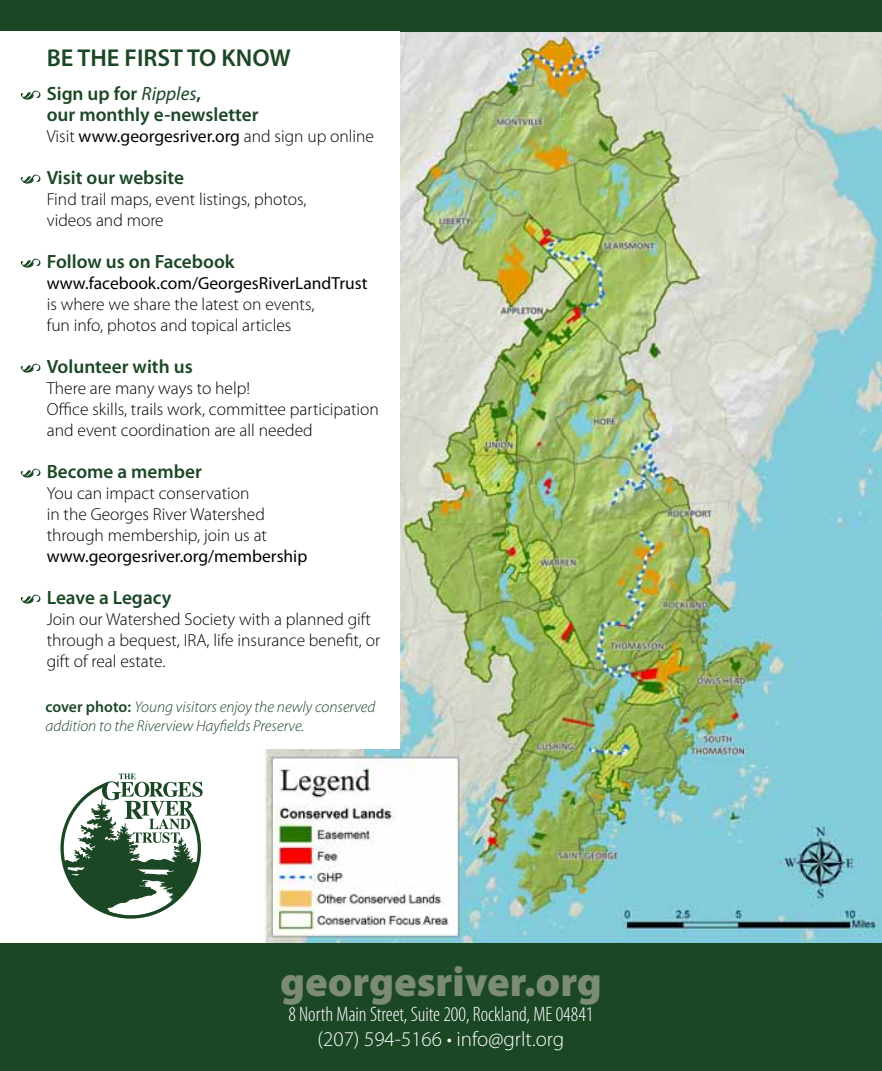
<style>
.page{position:relative;width:882px;height:1071px;background:#fff}
.page>*{position:absolute;margin:0;border:0;box-sizing:border-box;transform-origin:0 0}
.t1{font:900 42px "Myriad Pro";color:#7b8b75}
.t2{font:600 24.5px "Myriad Pro";color:#1b4725}
.t3{font:300 condensed 21px "Myriad Pro";color:#fff}
.t4{font:300 21px "Myriad Pro";color:#fff}
.t5{font:600 19.25px/21px "Myriad Pro";color:#1b4725}
.t6{font:300 17.5px/21px "Myriad Pro";color:#000}
.t7{font:17.5px "Myriad Pro";color:#000}
.t8{font:italic 300 15.75px/18.9px "Myriad Pro";color:#1b4725}
.s1{font-weight:400;font-style:italic}
.s2{font-weight:400}
.s3{font-weight:600;font-style:normal}
</style>
<div class="page">
<img style="left:264px;top:32px;width:618px;height:911px">
<div style="left:0;top:0;width:882px;height:32px;background:#1b4725"></div>
<div style="left:0;top:943px;width:882px;height:128px;background:#1b4725"></div>
<div style="left:0;top:32px;width:399px;height:717px;background:#fff"></div>
<svg style="left:21px;top:91px;width:19px;height:9px"></svg>
<svg style="left:21px;top:175px;width:19px;height:9px"></svg>
<svg style="left:21px;top:259px;width:19px;height:9px"></svg>
<svg style="left:21px;top:364px;width:19px;height:9px"></svg>
<svg style="left:21px;top:469px;width:19px;height:9px"></svg>
<svg style="left:21px;top:595px;width:19px;height:9px"></svg>
<svg style="left:60px;top:774px;width:143px;height:145px"></svg>
<h2 class="t2" style="left:47px;top:42px;width:246px">BE THE FIRST TO KNOW</h2>
<p class="t5" style="left:47px;top:82px;width:213px">Sign up for <span class="s1">Ripples</span>,<br>our monthly e-newsletter</p>
<p class="t6" style="left:47px;top:126px;width:329px">Visit <span class="s2">www.georgesriver.org</span> and sign up online</p>
<p class="t5" style="left:47px;top:166px;width:139px">Visit our website</p>
<p class="t6" style="left:47px;top:189px;width:261px">Find trail maps, event listings, photos, videos and more</p>
<p class="t5" style="left:47px;top:250px;width:189px">Follow us on Facebook</p>
<p class="t7" style="left:47px;top:272px;width:322px">www.facebook.com/GeorgesRiverLandTrust</p>
<p class="t6" style="left:47px;top:294px;width:269px">is where we share the latest on events, fun info, photos and topical articles</p>
<p class="t5" style="left:47px;top:355px;width:147px">Volunteer with us</p>
<p class="t6" style="left:47px;top:378px;width:334px">There are many ways to help!<br>Office skills, trails work, committee participation and event coordination are all needed</p>
<p class="t5" style="left:47px;top:460px;width:157px">Become a member</p>
<p class="t6" style="left:47px;top:483px;width:222px">You can impact conservation in the Georges River Watershed through membership, join us at</p>
<p class="t7" style="left:47px;top:545px;width:262px">www.georgesriver.org/membership</p>
<p class="t5" style="left:47px;top:586px;width:126px">Leave a Legacy</p>
<p class="t6" style="left:47px;top:609px;width:335px">Join our Watershed Society with a planned gift through a bequest, IRA, life insurance benefit, or gift of real estate.</p>
<p class="t8" style="left:46px;top:698px;width:332px"><span class="s3">cover photo:</span> Young visitors enjoy the newly conserved addition to the Riverview Hayfields Preserve.</p>
<h1 class="t1" style="left:280px;top:958px;width:323px">georgesriver.org</h1>
<p class="t3" style="left:288px;top:1002px;width:307px">8 North Main Street, Suite 200, Rockland, ME 04841</p>
<p class="t4" style="left:318px;top:1028px;width:248px">(207) 594-5166 • info@grlt.org</p>
</div>
